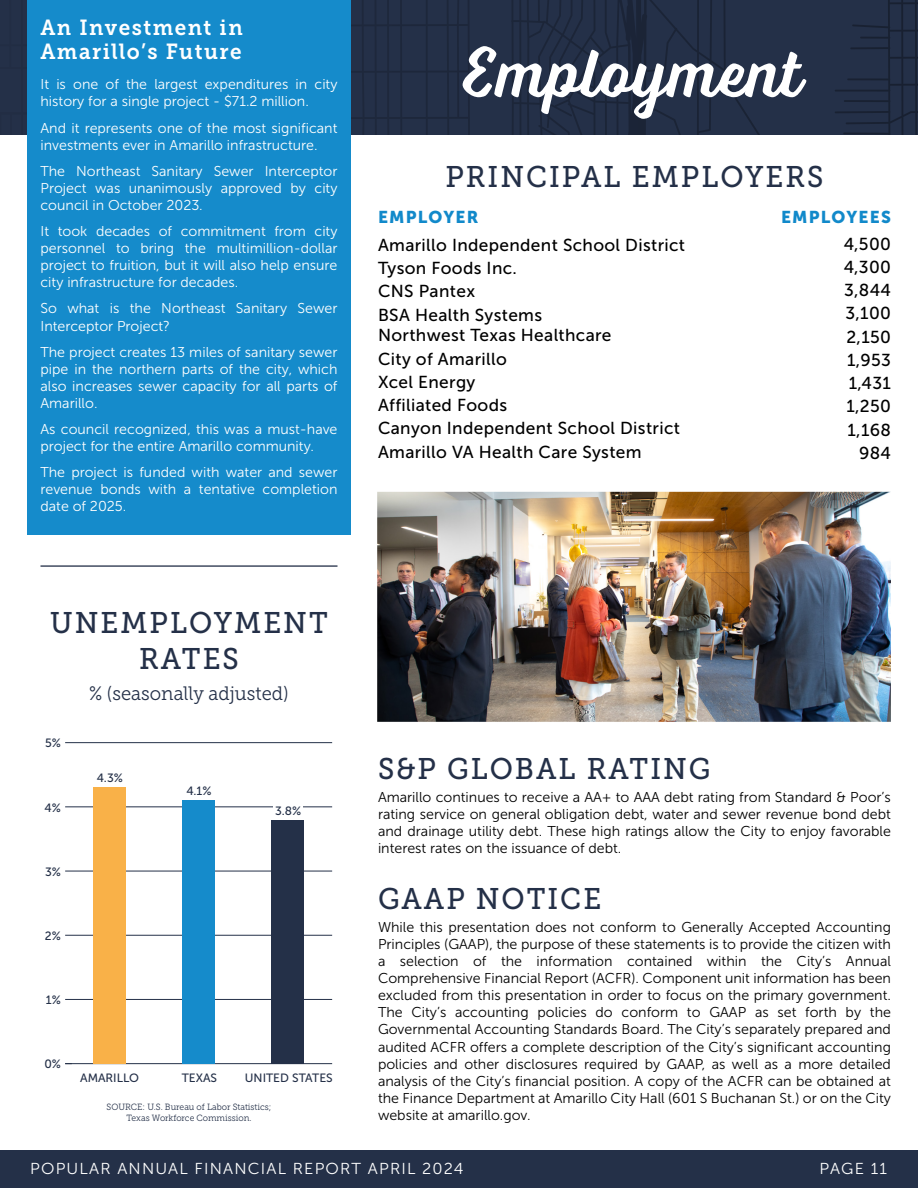
<style>
.page{position:relative;width:918px;height:1188px;background:#fff}
.page>*{position:absolute;margin:0;border:0;box-sizing:border-box;transform-origin:0 0}
.t1{font:72px "Voltage";color:#fff}
.t2{font:29.85px/35.7px "Museo Slab 500";letter-spacing:.07em;color:#243048;text-align:center;scale:.95 1}
.t3{font:21.75px/24px "Museo Slab 700";letter-spacing:.07em;color:#fff;scale:.95 1}
.t4{font:19.35px "Museo Slab 300";color:#243048;scale:.95 1}
.t5{font:17.25px/23.2px "Museo Sans 500";letter-spacing:.02em;color:#000}
.t6{font:17.1px "Museo Sans 900";letter-spacing:.07em;color:#1189ca}
.t7{font:15.9px "Museo Sans 300";letter-spacing:.07em;color:#fff}
.t8{font:14.25px/17.1px "Museo Sans 300";color:#000;text-align:justify}
.t9{font:14.25px/17.1px "Museo Sans 300";color:#fff}
.t10{font:12px "Museo Sans 500";color:#243048}
.t11{font:9px/10.8px "Museo Slab 300";color:#243048;text-align:center;scale:.95 1}
</style>
<div class="page">
<div style="left:0;top:0;width:918px;height:135px;background:#243048"></div>
<div style="left:0;top:1150px;width:918px;height:38px;background:#243048"></div>
<img style="left:377px;top:491px;width:514px;height:231px">
<svg style="left:363px;top:119px;width:283px;height:16px"></svg>
<hr style="left:65px;top:1063px;width:267px;height:1px;background:#243048">
<hr style="left:65px;top:999px;width:267px;height:1px;background:#243048">
<hr style="left:65px;top:935px;width:267px;height:1px;background:#243048">
<hr style="left:65px;top:871px;width:267px;height:1px;background:#243048">
<hr style="left:65px;top:806px;width:267px;height:1px;background:#243048">
<hr style="left:65px;top:742px;width:267px;height:1px;background:#243048">
<div style="left:94px;top:788px;width:32px;height:276px;background:#f9b148"></div>
<div style="left:183px;top:800px;width:32px;height:264px;background:#158bcb"></div>
<div style="left:272px;top:820px;width:32px;height:244px;background:#243048"></div>
<div style="left:27px;top:0;width:324px;height:534px;background:#158bcb"></div>
<hr style="left:40px;top:565px;width:298px;height:2px;background:#243048">
<div style="left:273px;top:805px;width:30px;height:11px;background:#fff"></div>
<h3 class="t3" style="left:40px;top:16px;width:214px">An Investment in<br>Amarillo’s Future</h3>
<p class="t9" style="left:40px;top:76px;width:299px">It is one of the largest expenditures in city history for a single project - $71.2 million.</p>
<p class="t9" style="left:40px;top:119px;width:299px">And it represents one of the most significant investments ever in Amarillo infrastructure.</p>
<p class="t9" style="left:40px;top:162px;width:299px;text-align:justify">The Northeast Sanitary Sewer Interceptor Project was unanimously approved by city council in October 2023.</p>
<p class="t9" style="left:40px;top:223px;width:299px;text-align:justify">It took decades of commitment from city personnel to bring the multimillion-dollar project to fruition, but it will also help ensure city infrastructure for decades.</p>
<p class="t9" style="left:40px;top:300px;width:298px">So what is the Northeast Sanitary Sewer<br>Interceptor Project?</p>
<p class="t9" style="left:40px;top:343px;width:299px;text-align:justify">The project creates 13 miles of sanitary sewer pipe in the northern parts of the city, which also increases sewer capacity for all parts of Amarillo.</p>
<p class="t9" style="left:40px;top:421px;width:299px">As council recognized, this was a must-have project for the entire Amarillo community.</p>
<p class="t9" style="left:40px;top:464px;width:299px;text-align:justify">The project is funded with water and sewer revenue bonds with a tentative completion date of 2025.</p>
<h2 class="t2" style="left:50px;top:605px;width:294px">UNEMPLOYMENT<br>RATES</h2>
<h3 class="t4" style="left:89px;top:683px;width:211px">% (seasonally adjusted)</h3>
<p class="t10" style="left:45px;top:737px;width:17px">5%</p>
<p class="t10" style="left:45px;top:801px;width:18px">4%</p>
<p class="t10" style="left:45px;top:865px;width:17px">3%</p>
<p class="t10" style="left:45px;top:929px;width:17px">2%</p>
<p class="t10" style="left:97px;top:771px;width:27px">4.3%</p>
<p class="t10" style="left:187px;top:785px;width:27px">4.1%</p>
<p class="t10" style="left:275px;top:804px;width:28px">3.8%</p>
<p class="t10" style="left:46px;top:993px;width:17px">1%</p>
<p class="t10" style="left:44px;top:1058px;width:18px">0%</p>
<p class="t10" style="left:80px;top:1071px;width:60px">AMARILLO</p>
<p class="t10" style="left:182px;top:1071px;width:37px">TEXAS</p>
<p class="t10" style="left:245px;top:1071px;width:89px">UNITED STATES</p>
<p class="t11" style="left:107px;top:1102px;width:175px">SOURCE: U.S. Bureau of Labor Statistics;<br>Texas Workforce Commission.</p>
<h1 class="t1" style="left:463px;top:30px;width:341px">Employment</h1>
<h2 class="t2" style="left:445px;top:159px;width:400px">PRINCIPAL EMPLOYERS</h2>
<p class="t6" style="left:378px;top:207px;width:102px">EMPLOYER</p>
<p class="t6" style="left:781px;top:207px;width:111px">EMPLOYEES</p>
<p class="t5" style="left:378px;top:233px;width:309px">Amarillo Independent School District<br>Tyson Foods Inc.<br>CNS Pantex<br>BSA Health Systems</p>
<p class="t5" style="left:378px;top:324px;width:304px">Northwest Texas Healthcare<br>City of Amarillo<br>Xcel Energy<br>Affiliated Foods<br>Canyon Independent School District<br>Amarillo VA Health Care System</p>
<p class="t5" style="left:844px;top:232px;width:49px;text-align:right">4,500<br>4,300<br>3,844<br>3,100<br>2,150<br>1,953<br>1,431<br>1,250<br>1,168<br>984</p>
<h2 class="t2" style="left:378px;top:751px;width:352px">S&amp;P GLOBAL RATING</h2>
<p class="t8" style="left:378px;top:788px;width:514px">Amarillo continues to receive a AA+ to AAA debt rating from Standard &amp; Poor’s rating service on general obligation debt, water and sewer revenue bond debt and drainage utility debt. These high ratings allow the City to enjoy favorable interest rates on the issuance of debt.</p>
<h2 class="t2" style="left:378px;top:881px;width:236px">GAAP NOTICE</h2>
<p class="t8" style="left:378px;top:919px;width:515px">While this presentation does not conform to Generally Accepted Accounting Principles (GAAP), the purpose of these statements is to provide the citizen with a selection of the information contained within the City’s Annual Comprehensive Financial Report (ACFR). Component unit information has been excluded from this presentation in order to focus on the primary government.<br>The City’s accounting policies do conform to GAAP as set forth by the Governmental Accounting Standards Board. The City’s separately prepared and audited ACFR offers a complete description of the City’s significant accounting policies and other disclosures required by GAAP, as well as a more detailed analysis of the City’s financial position. A copy of the ACFR can be obtained at the Finance Department at Amarillo City Hall (601 S Buchanan St.) or on the City website at amarillo.gov.</p>
<p class="t7" style="left:30px;top:1160px;width:435px">POPULAR ANNUAL FINANCIAL REPORT APRIL 2024</p>
<p class="t7" style="left:820px;top:1160px;width:69px">PAGE 11</p>
</div>
